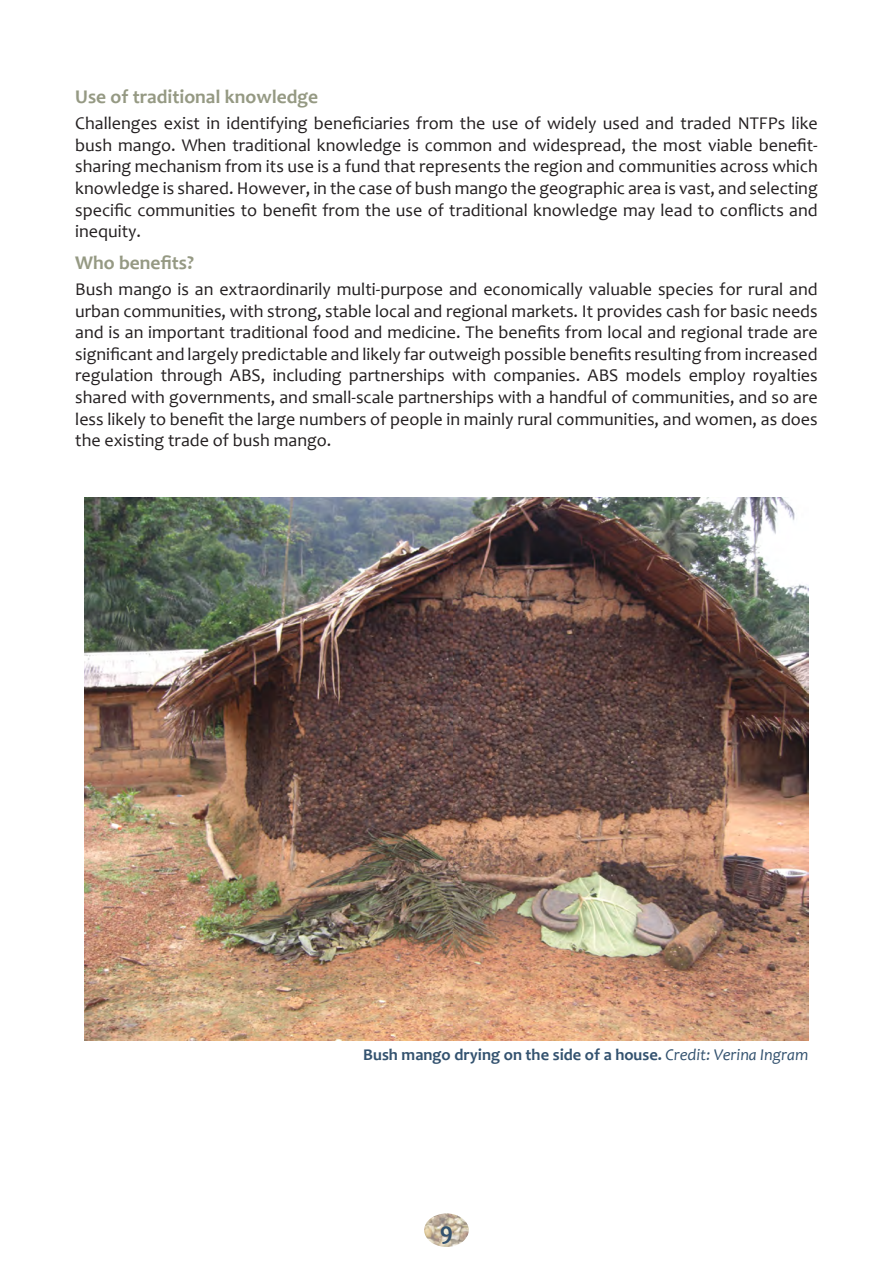
<style>
.page{position:relative;width:893px;height:1263px;background:#fff}
.page>*{position:absolute;margin:0;border:0;box-sizing:border-box;transform-origin:0 0}
.t1{font:700 24.9px "Candara";color:#33526f}
.t2{font:700 19.5px "Candara";color:#959983}
.t3{font:18px/21.6px "Candara";color:#231f20;text-align:justify}
.t4{font:700 16.5px "Candara";color:#33526f}
.s1{font-weight:400;font-style:italic}
</style>
<div class="page">
<img style="left:424px;top:1213px;width:45px;height:34px">
<img style="left:85px;top:497px;width:723px;height:543px">
<p class="t2" style="left:75px;top:85px;width:244px">Use of traditional knowledge</p>
<p class="t3" style="left:75px;top:112px;width:744px">Challenges exist in identifying beneficiaries from the use of widely used and traded NTFPs like bush mango. When traditional knowledge is common and widespread, the most viable benefit&shy;sharing mechanism from its use is a fund that represents the region and communities across which knowledge is shared. However, in the case of bush mango the geographic area is vast, and selecting specific communities to benefit from the use of traditional knowledge may lead to conflicts and inequity.</p>
<p class="t2" style="left:75px;top:251px;width:120px">Who benefits?</p>
<p class="t3" style="left:75px;top:278px;width:744px">Bush mango is an extraordinarily multi-purpose and economically valuable species for rural and urban communities, with strong, stable local and regional markets. It provides cash for basic needs and is an important traditional food and medicine. The benefits from local and regional trade are significant and largely predictable and likely far outweigh possible benefits resulting from increased regulation through ABS, including partnerships with companies. ABS models employ royalties shared with governments, and small-scale partnerships with a handful of communities, and so are less likely to benefit the large numbers of people in mainly rural communities, and women, as does the existing trade of bush mango.</p>
<p class="t4" style="left:363px;top:1044px;width:447px">Bush mango drying on the side of a house. <span class="s1">Credit: Verina Ingram</span></p>
<p class="t1" style="left:440px;top:1215px;width:15px">9</p>
</div>
